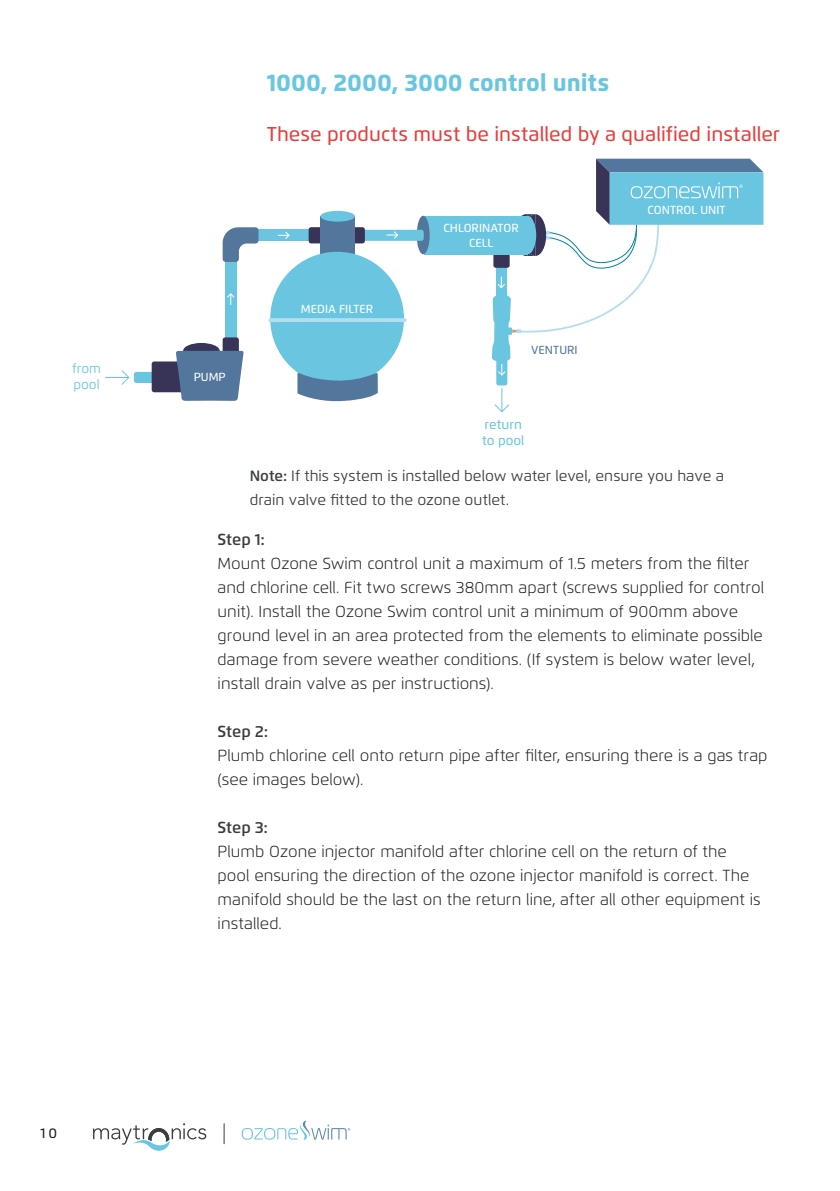
<style>
.page{position:relative;width:840px;height:1191px;background:#fff}
.page>*{position:absolute;margin:0;border:0;box-sizing:border-box;transform-origin:0 0}
.t1{font:800 24px "Flexo";color:#6ac6e0}
.t2{font:500 20px "Flexo";color:#e83d3a}
.t3{font:300 16px/24px "Flexo";color:#1d1d1b}
.t4{font:600 16px "Flexo";letter-spacing:-.005em;color:#383e43}
.t5{font:15px/24px "Flexo";color:#383e43}
.t6{font:500 14px "Flexo";color:#1d1d1b}
.t7{font:500 13.2px/15.8px "Flexo";letter-spacing:.005em;color:#6ac6e0}
.t8{font:13.2px/15.8px "Flexo";color:#6ac6e0}
.t9{font:500 11.6px/14px "Flexo";color:#fff;text-align:center}
.t10{font:500 11.6px "Flexo";color:#53769c}
.s1{font-weight:600}
</style>
<div class="page">
<svg style="left:93px;top:1123px;width:113px;height:28px"></svg>
<svg style="left:241px;top:1120px;width:109px;height:20px"></svg>
<svg style="left:223px;top:1123px;width:1px;height:21px"></svg>
<div style="left:496px;top:358px;width:11px;height:27px;background:#6ac6e0;border-radius:3px"></div>
<div style="left:134px;top:372px;width:41px;height:11px;background:#6ac6e0;border-radius:3px"></div>
<svg style="left:494px;top:388px;width:15px;height:25px"></svg>
<div style="left:183px;top:343px;width:36px;height:16px;background:#373458;border-radius:50%"></div>
<div style="left:424px;top:216px;width:103px;height:38px;background:#6ac6e0"></div>
<div style="left:416px;top:216px;width:13px;height:38px;background:#53769c;border-radius:50%"></div>
<div style="left:350px;top:230px;width:73px;height:11px;background:#6ac6e0;border-radius:3px"></div>
<div style="left:152px;top:361px;width:39px;height:31px;background:#373458;border-radius:3px"></div>
<div style="left:225px;top:257px;width:11px;height:84px;background:#6ac6e0"></div>
<div style="left:238px;top:230px;width:72px;height:11px;background:#6ac6e0"></div>
<div style="left:348px;top:227px;width:16px;height:16px;background:#373458;border-radius:3px"></div>
<div style="left:308px;top:227px;width:17px;height:16px;background:#373458;border-radius:3px"></div>
<div style="left:222px;top:337px;width:17px;height:17px;background:#373458;border-radius:3px"></div>
<svg style="left:175px;top:350px;width:68px;height:51px;background:#5c7b9f"></svg>
<svg style="left:222px;top:227px;width:36px;height:35px"></svg>
<div style="left:320px;top:216px;width:34px;height:40px;background:#53769c"></div>
<div style="left:320px;top:211px;width:34px;height:11px;background:#6ac6e0;border-radius:50%"></div>
<div style="left:270px;top:252px;width:134px;height:133px;background:#6ac6e0;border-radius:50%"></div>
<svg style="left:268px;top:318px;width:138px;height:4px"></svg>
<svg style="left:297px;top:372px;width:80px;height:30px"></svg>
<svg style="left:105px;top:370px;width:25px;height:15px"></svg>
<svg style="left:278px;top:231px;width:12px;height:8px"></svg>
<svg style="left:227px;top:293px;width:8px;height:11px"></svg>
<svg style="left:386px;top:231px;width:12px;height:8px"></svg>
<svg style="left:491px;top:159px;width:272px;height:217px"></svg>
<p class="t8" style="left:72px;top:360px;width:30px">from pool</p>
<p class="t6" style="left:41px;top:1124px;width:18px">10</p>
<h1 class="t1" style="left:266px;top:68px;width:344px">1000, 2000, 3000 control units</h1>
<p class="t2" style="left:266px;top:121px;width:514px">These products must be installed by a qualified installer</p>
<p class="t9" style="left:194px;top:370px;width:33px">PUMP</p>
<p class="t9" style="left:301px;top:301px;width:74px">MEDIA FILTER</p>
<p class="t9" style="left:443px;top:221px;width:77px">CHLORINATOR<br>CELL</p>
<p class="t10" style="left:531px;top:342px;width:48px">VENTURI</p>
<p class="t7" style="left:481px;top:416px;width:44px">return to pool</p>
<p class="t9" style="left:647px;top:203px;width:79px">CONTROL UNIT</p>
<p class="t5" style="left:249px;top:463px;width:475px"><span class="s1">Note:</span> If this system is installed below water level, ensure you have a drain valve fitted to the ozone outlet.</p>
<p class="t4" style="left:217px;top:529px;width:49px">Step 1:</p>
<p class="t3" style="left:217px;top:551px;width:547px">Mount Ozone Swim control unit a maximum of 1.5 meters from the filter and chlorine cell. Fit two screws 380mm apart (screws supplied for control unit). Install the Ozone Swim control unit a minimum of 900mm above ground level in an area protected from the elements to eliminate possible damage from severe weather conditions. (If system is below water level, install drain valve as per instructions).</p>
<p class="t4" style="left:217px;top:721px;width:52px">Step 2:</p>
<p class="t3" style="left:217px;top:743px;width:551px">Plumb chlorine cell onto return pipe after filter, ensuring there is a gas trap (see images below).</p>
<p class="t4" style="left:217px;top:817px;width:52px">Step 3:</p>
<p class="t3" style="left:217px;top:839px;width:544px">Plumb Ozone injector manifold after chlorine cell on the return of the pool ensuring the direction of the ozone injector manifold is correct. The manifold should be the last on the return line, after all other equipment is installed.</p>
</div>
